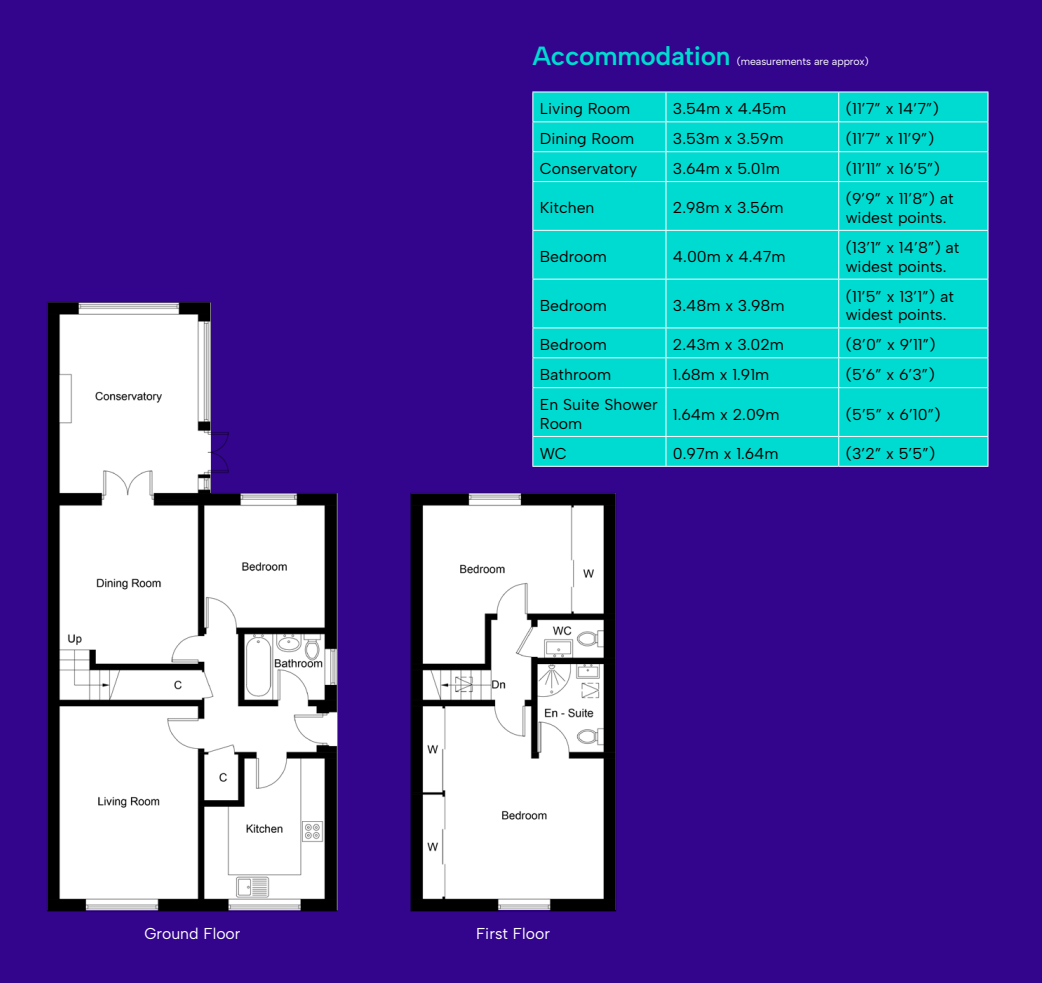
<style>
.page{position:relative;width:1042px;height:983px;background:#fff}
.page>*{position:absolute;margin:0;border:0;box-sizing:border-box;transform-origin:0 0}
.t1{font:26.25px "Albert Sans";letter-spacing:-.01em;color:#00dbd1}
.Table_Text{font:15.75px/18.9px "Albert Sans";color:#000}
.Table_Text-2{font:15.75px "Albert Sans";color:#fff}
.t2{font:10.5px "Albert Sans";letter-spacing:-.01em;color:#fff}
</style>
<div class="page">
<div style="left:0;top:0;width:1042px;height:982px;background:#33058d"></div>
<div style="left:533px;top:92px;width:454px;height:374px;background:#00dbd1"></div>
<hr style="left:532px;top:91px;width:134px;height:1px;background:#fff">
<hr style="left:666px;top:91px;width:173px;height:1px;background:#fff">
<hr style="left:839px;top:91px;width:149px;height:1px;background:#fff">
<hr style="left:532px;top:121px;width:134px;height:1px;background:#fff">
<hr style="left:666px;top:121px;width:173px;height:1px;background:#fff">
<hr style="left:839px;top:121px;width:149px;height:1px;background:#fff">
<hr style="left:532px;top:151px;width:134px;height:1px;background:#fff">
<svg style="left:532px;top:92px;width:1px;height:89px"></svg>
<hr style="left:666px;top:151px;width:173px;height:1px;background:#fff">
<svg style="left:665px;top:92px;width:1px;height:89px"></svg>
<hr style="left:839px;top:151px;width:149px;height:1px;background:#fff">
<svg style="left:838px;top:92px;width:1px;height:89px"></svg>
<svg style="left:987px;top:92px;width:1px;height:89px"></svg>
<hr style="left:532px;top:181px;width:134px;height:1px;background:#fff">
<hr style="left:532px;top:182px;width:1px;height:48px;background:#fff">
<hr style="left:666px;top:181px;width:173px;height:1px;background:#fff">
<hr style="left:665px;top:182px;width:1px;height:48px;background:#fff">
<hr style="left:839px;top:181px;width:149px;height:1px;background:#fff">
<hr style="left:838px;top:182px;width:1px;height:48px;background:#fff">
<hr style="left:987px;top:182px;width:1px;height:48px;background:#fff">
<hr style="left:532px;top:230px;width:134px;height:1px;background:#fff">
<hr style="left:532px;top:231px;width:1px;height:47px;background:#fff">
<hr style="left:666px;top:230px;width:173px;height:1px;background:#fff">
<hr style="left:665px;top:231px;width:1px;height:47px;background:#fff">
<hr style="left:839px;top:230px;width:149px;height:1px;background:#fff">
<hr style="left:838px;top:231px;width:1px;height:47px;background:#fff">
<hr style="left:987px;top:231px;width:1px;height:47px;background:#fff">
<hr style="left:532px;top:278px;width:134px;height:1px;background:#fff">
<hr style="left:532px;top:279px;width:1px;height:48px;background:#fff">
<hr style="left:666px;top:278px;width:173px;height:1px;background:#fff">
<hr style="left:665px;top:279px;width:1px;height:48px;background:#fff">
<hr style="left:839px;top:278px;width:149px;height:1px;background:#fff">
<hr style="left:838px;top:279px;width:1px;height:48px;background:#fff">
<hr style="left:987px;top:279px;width:1px;height:48px;background:#fff">
<hr style="left:532px;top:327px;width:134px;height:1px;background:#fff">
<hr style="left:666px;top:327px;width:173px;height:1px;background:#fff">
<hr style="left:839px;top:327px;width:149px;height:1px;background:#fff">
<hr style="left:532px;top:357px;width:134px;height:1px;background:#fff">
<hr style="left:666px;top:357px;width:173px;height:1px;background:#fff">
<svg style="left:665px;top:328px;width:1px;height:59px"></svg>
<hr style="left:839px;top:357px;width:149px;height:1px;background:#fff">
<svg style="left:838px;top:328px;width:1px;height:59px"></svg>
<svg style="left:987px;top:328px;width:1px;height:59px"></svg>
<hr style="left:532px;top:387px;width:134px;height:1px;background:#fff">
<hr style="left:666px;top:387px;width:173px;height:1px;background:#fff">
<hr style="left:665px;top:388px;width:1px;height:48px;background:#fff">
<hr style="left:839px;top:387px;width:149px;height:1px;background:#fff">
<hr style="left:838px;top:388px;width:1px;height:48px;background:#fff">
<hr style="left:987px;top:388px;width:1px;height:48px;background:#fff">
<hr style="left:532px;top:436px;width:134px;height:1px;background:#fff">
<hr style="left:666px;top:436px;width:173px;height:1px;background:#fff">
<svg style="left:665px;top:437px;width:1px;height:29px"></svg>
<hr style="left:839px;top:436px;width:149px;height:1px;background:#fff">
<svg style="left:838px;top:437px;width:1px;height:29px"></svg>
<svg style="left:987px;top:437px;width:1px;height:29px"></svg>
<hr style="left:532px;top:466px;width:134px;height:1px;background:#fff">
<hr style="left:666px;top:466px;width:173px;height:1px;background:#fff">
<hr style="left:839px;top:466px;width:149px;height:1px;background:#fff">
<img style="left:46px;top:293px;width:578px;height:619px">
<p class="t1" style="left:532px;top:39px;width:200px">Accommodation</p>
<p class="t2" style="left:736px;top:55px;width:134px">(measurements are approx)</p>
<p class="Table_Text" style="left:540px;top:99px;width:92px">Living Room</p>
<p class="Table_Text" style="left:673px;top:99px;width:115px">3.54m x 4.45m</p>
<p class="Table_Text" style="left:846px;top:99px;width:95px">(11’7” x 14’7”)</p>
<p class="Table_Text" style="left:540px;top:129px;width:96px">Dining Room</p>
<p class="Table_Text" style="left:673px;top:129px;width:112px">3.53m x 3.59m</p>
<p class="Table_Text" style="left:846px;top:129px;width:90px">(11’7” x 11’9”)</p>
<p class="Table_Text" style="left:540px;top:159px;width:99px">Conservatory</p>
<p class="Table_Text" style="left:673px;top:159px;width:108px">3.64m x 5.01m</p>
<p class="Table_Text" style="left:846px;top:159px;width:96px">(11’11” x 16’5”)</p>
<p class="Table_Text" style="left:540px;top:198px;width:56px">Kitchen</p>
<p class="Table_Text" style="left:673px;top:198px;width:112px">2.98m x 3.56m</p>
<p class="Table_Text" style="left:846px;top:189px;width:110px">(9’9” x 11’8”) at widest points.</p>
<p class="Table_Text" style="left:540px;top:247px;width:69px">Bedroom</p>
<p class="Table_Text" style="left:673px;top:247px;width:114px">4.00m x 4.47m</p>
<p class="Table_Text" style="left:846px;top:238px;width:115px">(13’1” x 14’8”) at widest points.</p>
<p class="Table_Text" style="left:540px;top:296px;width:69px">Bedroom</p>
<p class="Table_Text" style="left:673px;top:296px;width:113px">3.48m x 3.98m</p>
<p class="Table_Text" style="left:846px;top:286px;width:110px">(11’5” x 13’1”) at widest points.</p>
<p class="Table_Text" style="left:540px;top:335px;width:69px">Bedroom</p>
<p class="Table_Text" style="left:673px;top:335px;width:113px">2.43m x 3.02m</p>
<p class="Table_Text" style="left:846px;top:335px;width:91px">(8’0” x 9’11”)</p>
<p class="Table_Text" style="left:540px;top:365px;width:73px">Bathroom</p>
<p class="Table_Text" style="left:673px;top:365px;width:98px">1.68m x 1.91m</p>
<p class="Table_Text" style="left:846px;top:365px;width:91px">(5’6” x 6’3”)</p>
<p class="Table_Text" style="left:540px;top:395px;width:119px">En Suite Shower<br>Room</p>
<p class="Table_Text" style="left:673px;top:404px;width:108px">1.64m x 2.09m</p>
<p class="Table_Text" style="left:846px;top:404px;width:96px">(5’5” x 6’10”)</p>
<p class="Table_Text" style="left:540px;top:444px;width:29px">WC</p>
<p class="Table_Text" style="left:673px;top:444px;width:107px">0.97m x 1.64m</p>
<p class="Table_Text" style="left:846px;top:444px;width:91px">(3’2” x 5’5”)</p>
<p class="Table_Text-2" style="left:144px;top:923px;width:98px">Ground Floor</p>
<p class="Table_Text-2" style="left:476px;top:923px;width:75px">First Floor</p>
</div>
